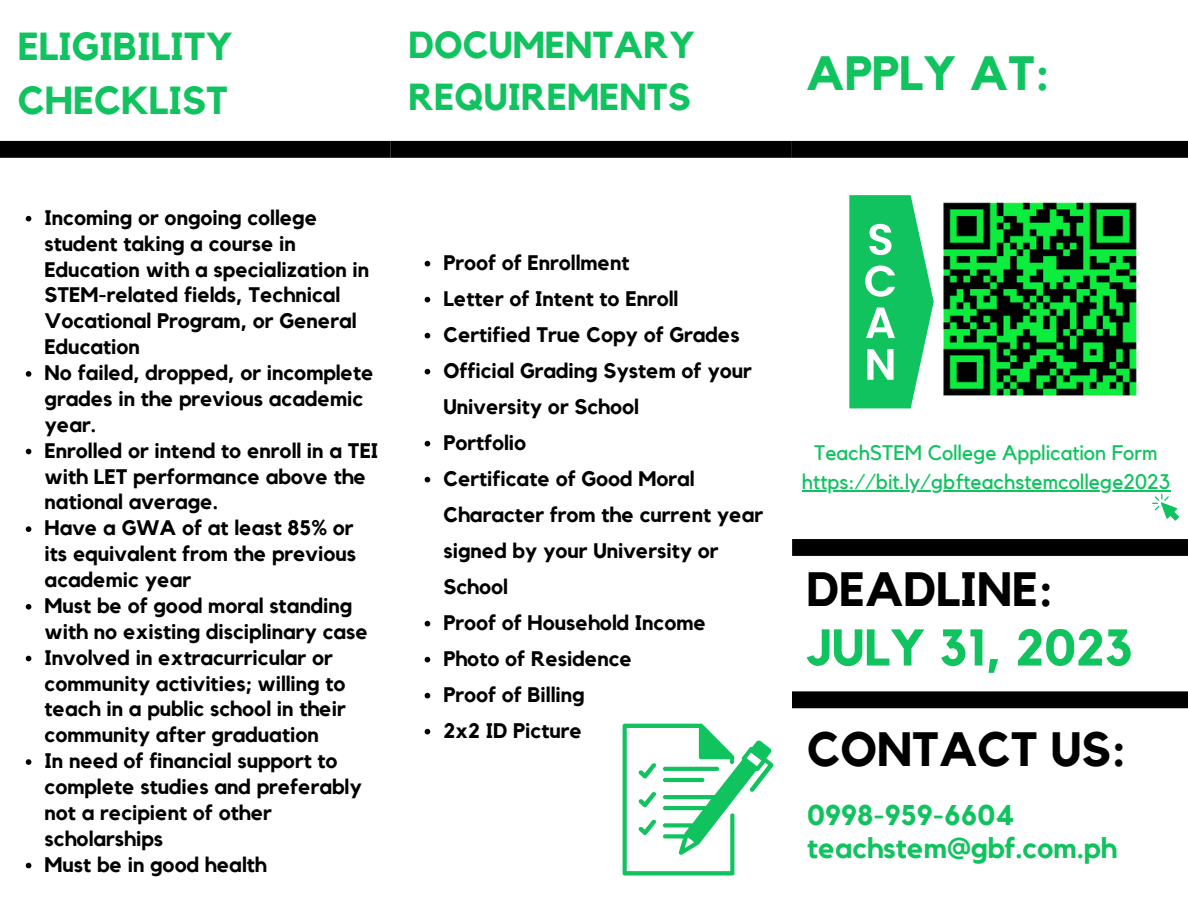
<style>
.page{position:relative;width:1188px;height:918px;background:#fff}
.page>*{position:absolute;margin:0;border:0;box-sizing:border-box;transform-origin:0 0}
.t1{font:700 51px "Kollektif";color:#10c35f}
.t2{font:700 48px "Kollektif";color:#000}
.t3{font:700 48px "Kollektif";color:#10c35f}
.t4{font:700 39px/54px "Kollektif";color:#10c35f}
.t5{font:700 37.5px/51.8px "Kollektif";color:#10c35f}
.t6{font:700 28.5px "Kollektif";color:#10c35f}
.t7{font:700 21px/25.8px "Kollektif";color:#000}
.t8{font:21px "Kollektif";color:#10c35f}
</style>
<div class="page">
<div style="left:0;top:141px;width:390px;height:17px;background:#000"></div>
<div style="left:390px;top:141px;width:402px;height:17px;background:#000"></div>
<div style="left:792px;top:141px;width:396px;height:17px;background:#000"></div>
<img style="left:943px;top:202px;width:194px;height:194px">
<svg style="left:425px;top:261px;width:5px;height:5px"></svg>
<svg style="left:425px;top:297px;width:5px;height:5px"></svg>
<svg style="left:425px;top:333px;width:5px;height:5px"></svg>
<svg style="left:425px;top:369px;width:5px;height:5px"></svg>
<svg style="left:425px;top:441px;width:5px;height:5px"></svg>
<svg style="left:425px;top:477px;width:5px;height:5px"></svg>
<svg style="left:425px;top:621px;width:5px;height:5px"></svg>
<svg style="left:425px;top:657px;width:5px;height:5px"></svg>
<svg style="left:425px;top:693px;width:5px;height:5px"></svg>
<svg style="left:425px;top:729px;width:5px;height:5px"></svg>
<div style="left:792px;top:539px;width:396px;height:17px;background:#000"></div>
<div style="left:792px;top:691px;width:396px;height:17px;background:#000"></div>
<svg style="left:849px;top:195px;width:85px;height:213px"></svg>
<svg style="left:623px;top:724px;width:151px;height:152px"></svg>
<svg style="left:1152px;top:494px;width:27px;height:27px"></svg>
<svg style="left:26px;top:216px;width:5px;height:5px"></svg>
<svg style="left:26px;top:371px;width:5px;height:6px"></svg>
<svg style="left:26px;top:449px;width:5px;height:5px"></svg>
<svg style="left:26px;top:526px;width:5px;height:6px"></svg>
<svg style="left:26px;top:604px;width:5px;height:6px"></svg>
<svg style="left:26px;top:656px;width:5px;height:5px"></svg>
<svg style="left:26px;top:759px;width:5px;height:6px"></svg>
<svg style="left:26px;top:863px;width:5px;height:5px"></svg>
<hr style="left:802px;top:491px;width:368px;height:1px;background:#10c35f">
<p class="t4" style="left:18px;top:21px;width:216px">ELIGIBILITY<br>CHECKLIST</p>
<p class="t5" style="left:408px;top:21px;width:288px">DOCUMENTARY<br>REQUIREMENTS</p>
<p class="t7" style="left:45px;top:205px;width:326px">Incoming or ongoing college student taking a course in<br>Education with a specialization in<br>STEM-related fields, Technical<br>Vocational Program, or General<br>Education</p>
<p class="t7" style="left:45px;top:361px;width:331px">No failed, dropped, or incomplete grades in the previous academic year.</p>
<p class="t7" style="left:45px;top:438px;width:335px">Enrolled or intend to enroll in a TEI with LET performance above the national average.</p>
<p class="t7" style="left:45px;top:516px;width:313px;text-align:justify">Have a GWA of at least 85% or its equivalent from the previous academic year</p>
<p class="t7" style="left:45px;top:594px;width:325px">Must be of good moral standing with no existing disciplinary case</p>
<p class="t7" style="left:45px;top:645px;width:303px">Involved in extracurricular or community activities; willing to teach in a public school in their community after graduation</p>
<p class="t7" style="left:45px;top:749px;width:319px">In need of financial support to complete studies and preferably not a recipient of other scholarships</p>
<p class="t7" style="left:45px;top:852px;width:224px">Must be in good health</p>
<p class="t7" style="left:443px;top:250px;width:188px">Proof of Enrollment</p>
<p class="t7" style="left:443px;top:286px;width:236px">Letter of Intent to Enroll</p>
<p class="t7" style="left:443px;top:322px;width:298px">Certified True Copy of Grades</p>
<p class="t7" style="left:443px;top:353px;width:310px;line-height:36px">Official Grading System of your<br>University or School</p>
<p class="t7" style="left:443px;top:430px;width:84px">Portfolio</p>
<p class="t7" style="left:443px;top:461px;width:321px;line-height:36px">Certificate of Good Moral<br>Character from the current year signed by your University or<br>School</p>
<p class="t7" style="left:443px;top:610px;width:264px">Proof of Household Income</p>
<p class="t7" style="left:443px;top:646px;width:190px">Photo of Residence</p>
<p class="t7" style="left:443px;top:682px;width:143px">Proof of Billing</p>
<p class="t7" style="left:443px;top:718px;width:140px">2x2 ID Picture</p>
<p class="t3" style="left:806px;top:51px;width:245px">APPLY AT:</p>
<p class="t8" style="left:815px;top:443px;width:345px">TeachSTEM College Application Form</p>
<p class="t8" style="left:802px;top:472px;width:370px">https://bit.ly/gbfteachstemcollege2023</p>
<p class="t2" style="left:806px;top:567px;width:248px">DEADLINE:</p>
<p class="t1" style="left:806px;top:624px;width:328px">JULY 31, 2023</p>
<p class="t2" style="left:807px;top:727px;width:321px">CONTACT US:</p>
<p class="t6" style="left:807px;top:802px;width:209px">0998-959-6604</p>
<p class="t6" style="left:807px;top:835px;width:311px">teachstem@gbf.com.ph</p>
</div>
